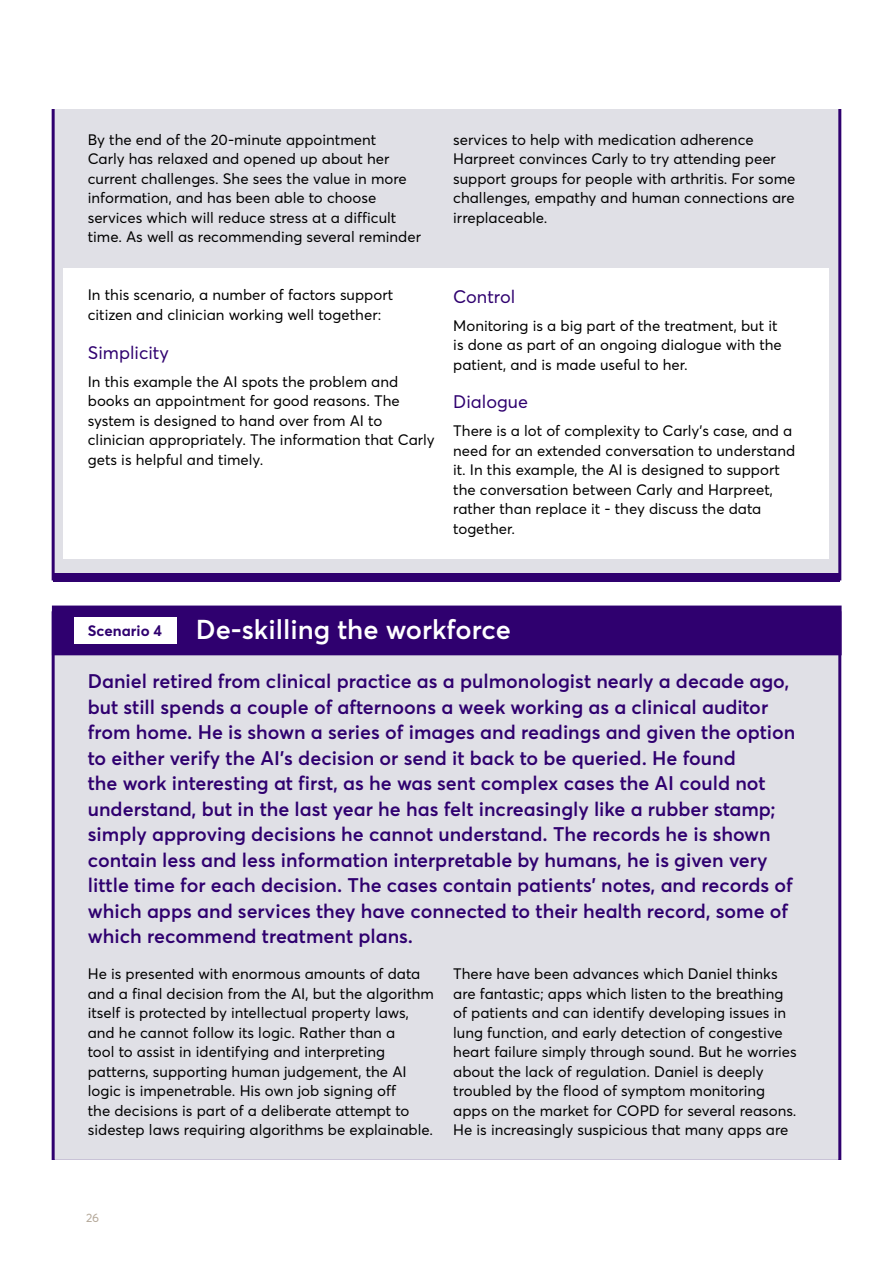
<style>
.page{position:relative;width:893px;height:1263px;background:#fff}
.page>*{position:absolute;margin:0;border:0;box-sizing:border-box;transform-origin:0 0}
.t1{font:600 27px "Averta";color:#fff}
.t2{font:600 19.5px/25.5px "Averta";color:#2f006f}
.t3{font:18px "Averta";color:#2f006f}
.t4{font:15px/19.5px "Averta";color:#000}
.t5{font:12px "Averta";color:#b4a899}
.s1{font-weight:700;font-size:15px;color:#2f006f}
.s2{font-weight:700;font-size:15.6px;color:#2f006f}
</style>
<div class="page">
<div style="left:52px;top:105px;width:789px;height:475px;background:#e0e0e6;border:3px solid #2f006f"></div>
<div style="left:64px;top:268px;width:765px;height:291px;background:#fff"></div>
<div style="left:52px;top:611px;width:789px;height:552px;background:#e0e0e6;border:3px solid #2f006f"></div>
<div style="left:52px;top:605px;width:790px;height:50px;background:#2f006f;border:3px solid #2f006f"></div>
<div style="left:53px;top:573px;width:787px;height:8px;background:#2f006f"></div>
<div style="left:74px;top:618px;width:102px;height:26px;background:#fff"></div>
<div style="left:0;top:41px;width:892px;height:68px;background:#fff"></div>
<div style="left:0;top:1160px;width:893px;height:28px;background:#fff"></div>
<p class="t4" style="left:88px;top:130px;width:335px">By the end of the 20-minute appointment<br>Carly has relaxed and opened up about her current challenges. She sees the value in more information, and has been able to choose services which will reduce stress at a difficult time. As well as recommending several reminder</p>
<p class="t4" style="left:453px;top:130px;width:344px">services to help with medication adherence Harpreet convinces Carly to try attending peer support groups for people with arthritis. For some challenges, empathy and human connections are irreplaceable.</p>
<p class="t4" style="left:88px;top:285px;width:307px">In this scenario, a number of factors support citizen and clinician working well together:</p>
<p class="t3" style="left:88px;top:341px;width:83px">Simplicity</p>
<p class="t4" style="left:88px;top:371px;width:348px">In this example the AI spots the problem and books an appointment for good reasons. The system is designed to hand over from AI to clinician appropriately. The information that Carly gets is helpful and timely.</p>
<p class="t3" style="left:453px;top:285px;width:64px">Control</p>
<p class="t4" style="left:453px;top:315px;width:330px">Monitoring is a big part of the treatment, but it is done as part of an ongoing dialogue with the patient, and is made useful to her.</p>
<p class="t3" style="left:453px;top:391px;width:76px">Dialogue</p>
<p class="t4" style="left:453px;top:421px;width:343px">There is a lot of complexity to Carly’s case, and a need for an extended conversation to understand it. In this example, the AI is designed to support the conversation between Carly and Harpreet, rather than replace it - they discuss the data together.</p>
<h1 class="t1" style="left:88px;top:612px;width:425px"><span class="s1">Scenario</span> <span class="s2">4</span> De-skilling the workforce</h1>
<p class="t2" style="left:88px;top:668px;width:709px">Daniel retired from clinical practice as a pulmonologist nearly a decade ago, but still spends a couple of afternoons a week working as a clinical auditor from home. He is shown a series of images and readings and given the option to either verify the AI’s decision or send it back to be queried. He found<br>the work interesting at first, as he was sent complex cases the AI could not understand, but in the last year he has felt increasingly like a rubber stamp; simply approving decisions he cannot understand. The records he is shown contain less and less information interpretable by humans, he is given very little time for each decision. The cases contain patients’ notes, and records of which apps and services they have connected to their health record, some of which recommend treatment plans.</p>
<p class="t4" style="left:88px;top:964px;width:348px">He is presented with enormous amounts of data and a final decision from the AI, but the algorithm itself is protected by intellectual property laws, and he cannot follow its logic. Rather than a<br>tool to assist in identifying and interpreting patterns, supporting human judgement, the AI logic is impenetrable. His own job signing off<br>the decisions is part of a deliberate attempt to sidestep laws requiring algorithms be explainable.</p>
<p class="t4" style="left:453px;top:964px;width:345px">There have been advances which Daniel thinks are fantastic; apps which listen to the breathing of patients and can identify developing issues in lung function, and early detection of congestive heart failure simply through sound. But he worries about the lack of regulation. Daniel is deeply troubled by the flood of symptom monitoring apps on the market for COPD for several reasons.<br>He is increasingly suspicious that many apps are</p>
<p class="t5" style="left:86px;top:1210px;width:15px">26</p>
</div>
